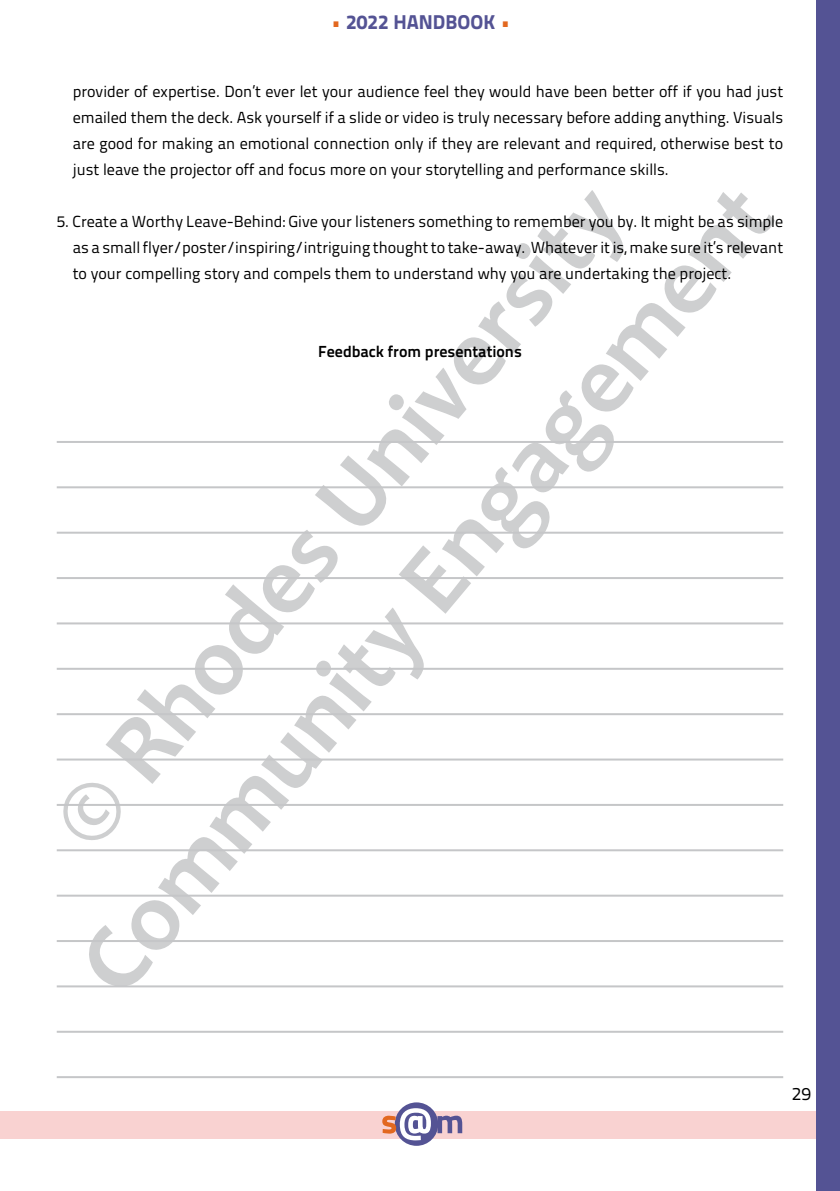
<style>
.page{position:relative;width:840px;height:1191px;background:#fff}
.page>*{position:absolute;margin:0;border:0;box-sizing:border-box;transform-origin:0 0}
.t1{font:700 96px/115.2px "Candara";color:#cecfd0;text-align:center}
.t2{font:800 20px "Titillium Text 22 L";color:#545394}
.t3{font:18px "Titillium Text 22 L";color:#000}
.t4{font:16px/26px "Titillium Text 22 L";color:#000;text-align:justify}
.t5{font:700 16px "Titillium Text 22 L";color:#000}
.s1{color:#e26820}
</style>
<div class="page">
<div style="left:0;top:1111px;width:839px;height:27px;background:#f9d2d1"></div>
<div style="left:815px;top:0;width:24px;height:1191px;background:#545394"></div>
<div style="left:394px;top:1102px;width:44px;height:43px;background:#545394;border-radius:50%"></div>
<svg style="left:382px;top:1108px;width:48px;height:32px"></svg>
<svg style="left:437px;top:1115px;width:25px;height:18px"></svg>
<hr style="left:57px;top:441px;width:725px;height:2px;background:#c5c6c8">
<hr style="left:57px;top:486px;width:725px;height:2px;background:#c5c6c8">
<hr style="left:57px;top:531px;width:725px;height:2px;background:#c5c6c8">
<hr style="left:57px;top:577px;width:725px;height:2px;background:#c5c6c8">
<hr style="left:57px;top:622px;width:725px;height:2px;background:#c5c6c8">
<hr style="left:57px;top:668px;width:725px;height:2px;background:#c5c6c8">
<hr style="left:57px;top:713px;width:725px;height:2px;background:#c5c6c8">
<hr style="left:57px;top:758px;width:725px;height:2px;background:#c5c6c8">
<hr style="left:57px;top:804px;width:725px;height:2px;background:#c5c6c8">
<hr style="left:57px;top:849px;width:725px;height:2px;background:#c5c6c8">
<hr style="left:57px;top:894px;width:725px;height:2px;background:#c5c6c8">
<hr style="left:57px;top:940px;width:725px;height:2px;background:#c5c6c8">
<hr style="left:57px;top:985px;width:725px;height:2px;background:#c5c6c8">
<hr style="left:57px;top:1030px;width:725px;height:2px;background:#c5c6c8">
<hr style="left:57px;top:1076px;width:725px;height:2px;background:#c5c6c8">
<p class="t2" style="left:331px;top:6px;width:181px"><span class="s1">•</span> 2022 HANDBOOK <span class="s1">•</span></p>
<p class="t4" style="left:73px;top:78px;width:711px">provider of expertise. Don’t ever let your audience feel they would have been better off if you had just emailed them the deck. Ask yourself if a slide or video is truly necessary before adding anything. Visuals are good for making an emotional connection only if they are relevant and required, otherwise best to just leave the projector off and focus more on your storytelling and performance skills.</p>
<p class="t4" style="left:73px;top:208px;width:711px;text-indent:-16px">5. Create a Worthy Leave-Behind: Give your listeners something to remember you by. It might be as simple as a small flyer/poster/inspiring/intriguing thought to take-away. Whatever it is, make sure it’s relevant to your compelling story and compels them to understand why you are undertaking the project.</p>
<h1 class="t1" style="left:-36px;top:869px;width:1021px;rotate:-50deg">© Rhodes University<br>Community Engagement</h1>
<p class="t5" style="left:318px;top:339px;width:205px">Feedback from presentations</p>
<p class="t3" style="left:791px;top:1080px;width:21px">29</p>
</div>
